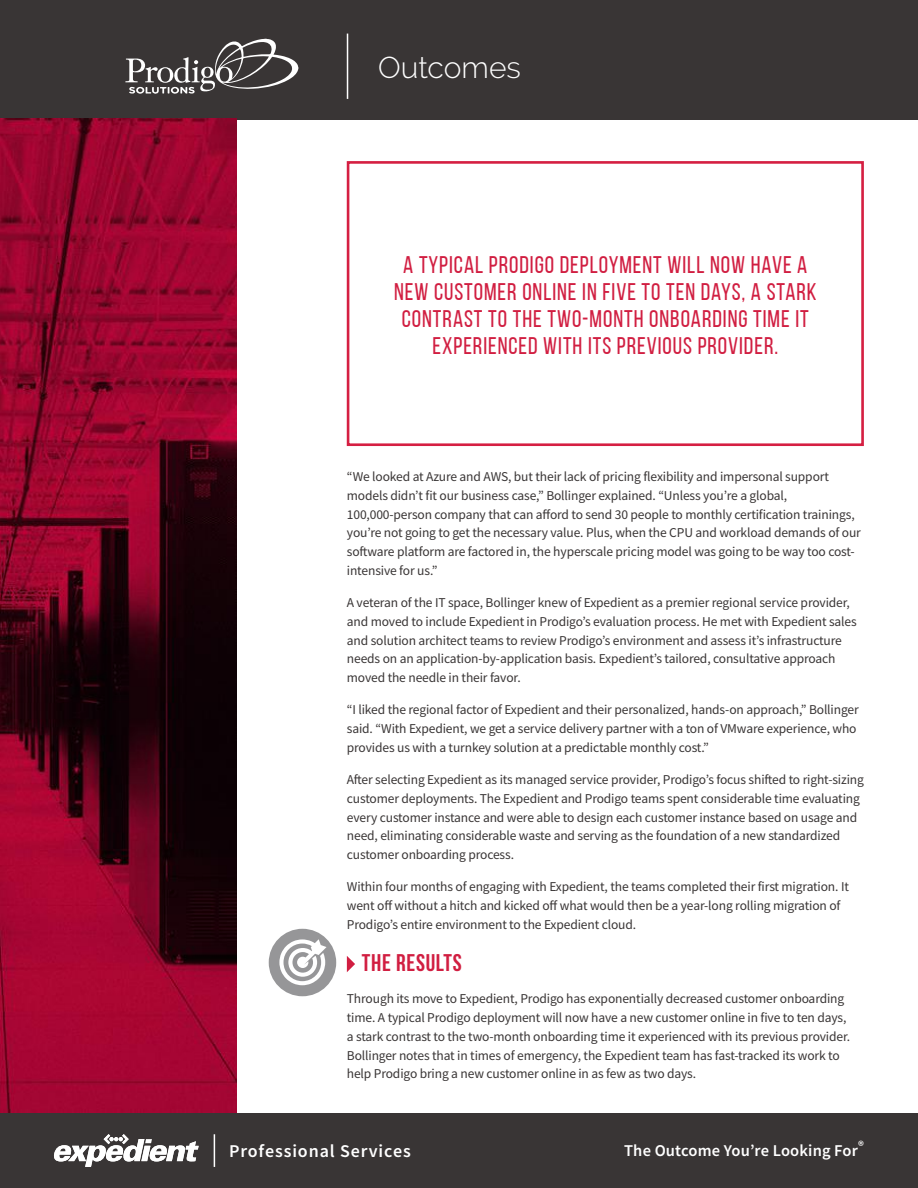
<style>
.page{position:relative;width:918px;height:1188px;background:#fff}
.page>*{position:absolute;margin:0;border:0;box-sizing:border-box;transform-origin:0 0}
.t1{font:300 30px "Raleway";color:#fff}
.t2{font:24px/27px "Bebas Neue";letter-spacing:.04em;color:#d11e41;text-align:center}
.t3{font:700 24px "Bebas Neue";letter-spacing:.03em;color:#d11e41}
.t4{font:600 18px "Source Sans Pro";letter-spacing:.05em;color:#fff}
.t5{font:600 16.5px "Source Sans Pro";letter-spacing:.01em;color:#fff}
.t6{font:13.5px/18.8px "Source Sans Pro";letter-spacing:-.01em;color:#393535}
</style>
<div class="page">
<div style="left:347px;top:161px;width:517px;height:285px;border:3px solid #d51f42"></div>
<img style="left:0;top:120px;width:236px;height:993px">
<div style="left:0;top:1113px;width:918px;height:75px;background:#393535"></div>
<div style="left:0;top:0;width:918px;height:120px;background:#393535"></div>
<svg style="left:347px;top:956px;width:8px;height:16px"></svg>
<svg style="left:54px;top:1134px;width:145px;height:33px"></svg>
<hr style="left:214px;top:1134px;width:1px;height:33px;background:#fff">
<hr style="left:347px;top:34px;width:1px;height:65px;background:#fff">
<svg style="left:269px;top:929px;width:67px;height:67px"></svg>
<svg style="left:125px;top:39px;width:173px;height:55px"></svg>
<h1 class="t1" style="left:378px;top:49px;width:144px">Outcomes</h1>
<h2 class="t2" style="left:394px;top:251px;width:424px">A TYPICAL PRODIGO DEPLOYMENT WILL NOW HAVE A NEW CUSTOMER ONLINE IN FIVE TO TEN DAYS, A STARK CONTRAST TO THE TWO-MONTH ONBOARDING TIME IT EXPERIENCED WITH ITS PREVIOUS PROVIDER.</h2>
<p class="t6" style="left:347px;top:467px;width:516px">“We looked at Azure and AWS, but their lack of pricing flexibility and impersonal support models didn’t fit our business case,” Bollinger explained. “Unless you’re a global, 100,000-person company that can afford to send 30 people to monthly certification trainings, you’re not going to get the necessary value. Plus, when the CPU and workload demands of our software platform are factored in, the hyperscale pricing model was going to be way too cost&shy;intensive for us.”</p>
<p class="t6" style="left:347px;top:593px;width:511px">A veteran of the IT space, Bollinger knew of Expedient as a premier regional service provider, and moved to include Expedient in Prodigo’s evaluation process. He met with Expedient sales and solution architect teams to review Prodigo’s environment and assess it’s infrastructure needs on an application-by-application basis. Expedient’s tailored, consultative approach moved the needle in their favor.</p>
<p class="t6" style="left:347px;top:700px;width:513px">“I liked the regional factor of Expedient and their personalized, hands-on approach,” Bollinger said. “With Expedient, we get a service delivery partner with a ton of VMware experience, who provides us with a turnkey solution at a predictable monthly cost.”</p>
<p class="t6" style="left:347px;top:770px;width:519px">After selecting Expedient as its managed service provider, Prodigo’s focus shifted to right-sizing customer deployments. The Expedient and Prodigo teams spent considerable time evaluating every customer instance and were able to design each customer instance based on usage and need, eliminating considerable waste and serving as the foundation of a new standardized customer onboarding process.</p>
<p class="t6" style="left:347px;top:877px;width:504px">Within four months of engaging with Expedient, the teams completed their first migration. It went off without a hitch and kicked off what would then be a year-long rolling migration of<br>Prodigo’s entire environment to the Expedient cloud.</p>
<h2 class="t3" style="left:362px;top:950px;width:102px">THE RESULTS</h2>
<p class="t6" style="left:347px;top:989px;width:505px">Through its move to Expedient, Prodigo has exponentially decreased customer onboarding time. A typical Prodigo deployment will now have a new customer online in five to ten days, a stark contrast to the two-month onboarding time it experienced with its previous provider.<br>Bollinger notes that in times of emergency, the Expedient team has fast-tracked its work to help Prodigo bring a new customer online in as few as two days.</p>
<h3 class="t4" style="left:229px;top:1139px;width:183px">Professional Services</h3>
<p class="t5" style="left:624px;top:1140px;width:241px">The Outcome You’re Looking For<sup>®</sup></p>
</div>
